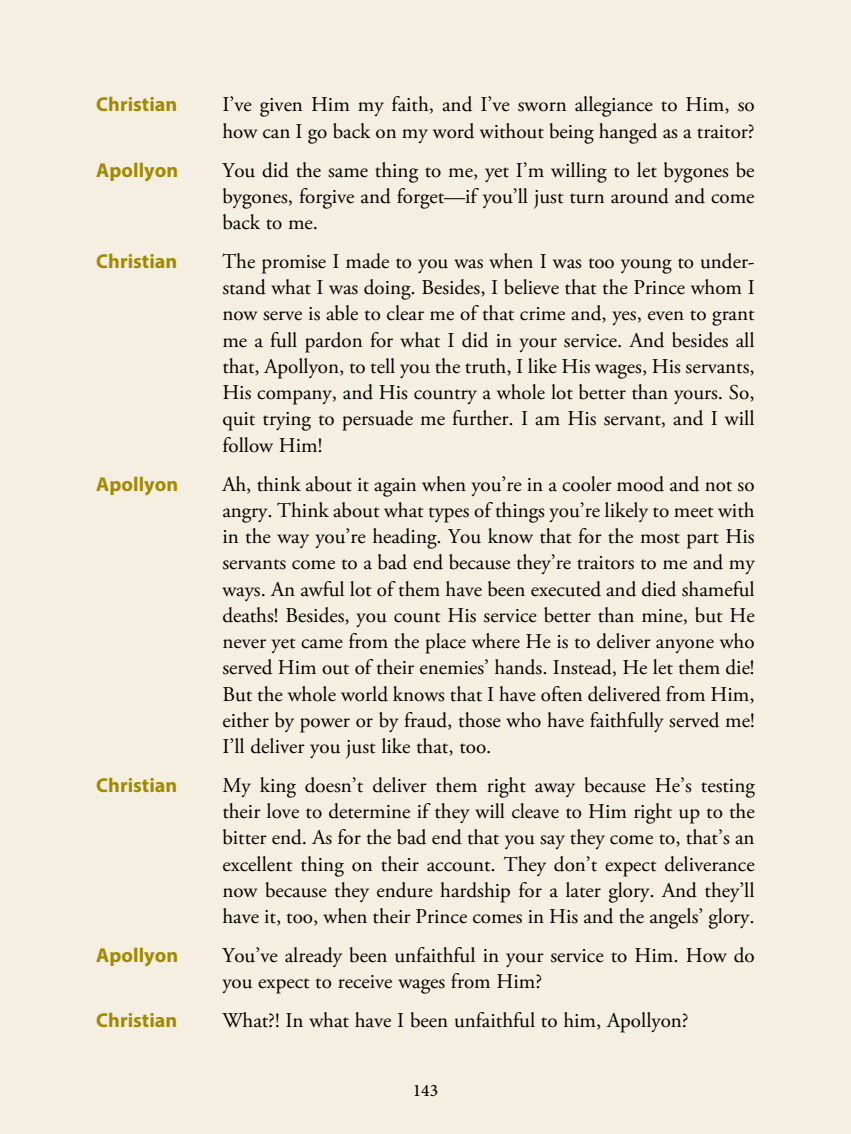
<style>
.page{position:relative;width:851px;height:1134px;background:#fff}
.page>*{position:absolute;margin:0;border:0;box-sizing:border-box;transform-origin:0 0}
.t1{font:21px/26.2px "Adobe Garamond Pro";color:#000;text-align:justify}
.t2{font:700 20.12px "Myriad Pro";color:#a38900}
.t3{font:500 17.5px "Minion Pro";color:#000}
</style>
<div class="page">
<div style="left:0;top:0;width:850px;height:1134px;background:#f5efe1"></div>
<p class="t2" style="left:96px;top:92px;width:82px">Christian</p>
<p class="t1" style="left:222px;top:92px;width:534px">I’ve given Him my faith, and I’ve sworn allegiance to Him, so how can I go back on my word without being hanged as a traitor?</p>
<p class="t2" style="left:96px;top:157px;width:83px">Apollyon</p>
<p class="t1" style="left:222px;top:158px;width:533px">You did the same thing to me, yet I’m willing to let bygones be bygones, forgive and forget—if you’ll just turn around and come back to me.</p>
<p class="t2" style="left:96px;top:248px;width:82px">Christian</p>
<p class="t1" style="left:222px;top:249px;width:534px">The promise I made to you was when I was too young to under&shy;stand what I was doing. Besides, I believe that the Prince whom I now serve is able to clear me of that crime and, yes, even to grant me a full pardon for what I did in your service. And besides all that, Apollyon, to tell you the truth, I like His wages, His servants, His company, and His country a whole lot better than yours. So, quit trying to persuade me further. I am His servant, and I will follow Him!</p>
<p class="t2" style="left:96px;top:471px;width:83px">Apollyon</p>
<p class="t1" style="left:222px;top:471px;width:534px">Ah, think about it again when you’re in a cooler mood and not so angry. Think about what types of things you’re likely to meet with in the way you’re heading. You know that for the most part His servants come to a bad end because they’re traitors to me and my ways. An awful lot of them have been executed and died shameful deaths! Besides, you count His service better than mine, but He never yet came from the place where He is to deliver anyone who served Him out of their enemies’ hands. Instead, He let them die!<br>But the whole world knows that I have often delivered from Him, either by power or by fraud, those who have faithfully served me!<br>I’ll deliver you just like that, too.</p>
<p class="t2" style="left:96px;top:772px;width:82px">Christian</p>
<p class="t1" style="left:222px;top:773px;width:534px">My king doesn’t deliver them right away because He’s testing their love to determine if they will cleave to Him right up to the bitter end. As for the bad end that you say they come to, that’s an excellent thing on their account. They don’t expect deliverance now because they endure hardship for a later glory. And they’ll have it, too, when their Prince comes in His and the angels’ glory.</p>
<p class="t2" style="left:96px;top:942px;width:83px">Apollyon</p>
<p class="t1" style="left:222px;top:943px;width:534px">You’ve already been unfaithful in your service to Him. How do you expect to receive wages from Him?</p>
<p class="t2" style="left:96px;top:1007px;width:82px">Christian</p>
<p class="t1" style="left:222px;top:1008px;width:468px">What?! In what have I been unfaithful to him, Apollyon?</p>
<p class="t3" style="left:413px;top:1079px;width:27px">143</p>
</div>
